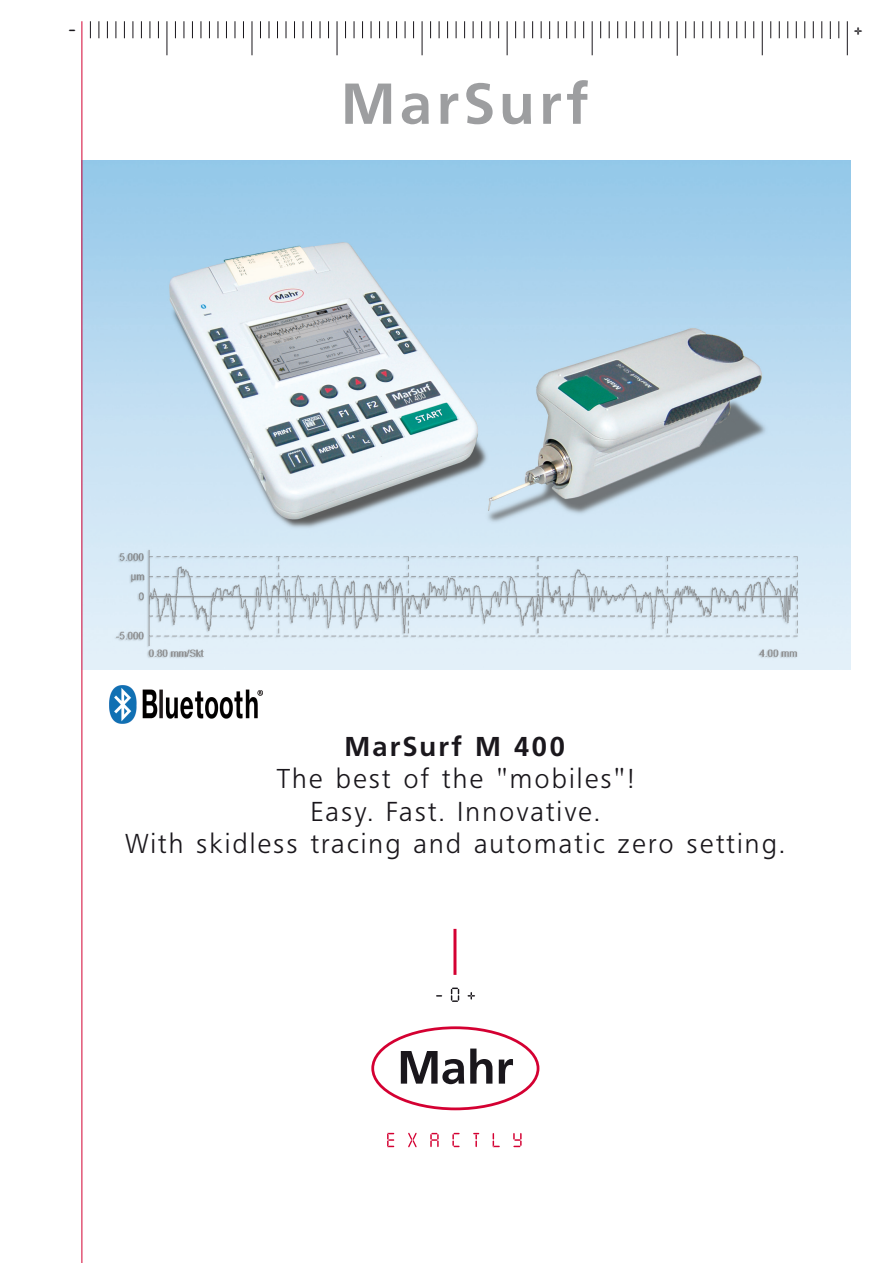
<style>
.page{position:relative;width:893px;height:1263px;background:#fff}
.page>*{position:absolute;margin:0;border:0;box-sizing:border-box;transform-origin:0 0}
.t1{font:700 57px "Frutiger BQ";letter-spacing:.1em;color:#9d9ea0}
.t2{font:300 27px/32.4px "Frutiger BQ";letter-spacing:.1em;color:#1a171c;text-align:center}
.t3{font:700 27px "Frutiger BQ";letter-spacing:.1em;color:#1a171c}
.t4{font:18px "Digital ICG";color:#1a171c}
</style>
<div class="page">
<img style="left:83px;top:160px;width:767px;height:509px">
<svg style="left:387px;top:1133px;width:7px;height:14px"></svg>
<svg style="left:408px;top:1133px;width:8px;height:14px"></svg>
<svg style="left:430px;top:1133px;width:9px;height:14px"></svg>
<svg style="left:452px;top:1133px;width:8px;height:14px"></svg>
<svg style="left:473px;top:1133px;width:6px;height:14px"></svg>
<svg style="left:493px;top:1133px;width:7px;height:14px"></svg>
<svg style="left:513px;top:1133px;width:9px;height:14px"></svg>
<div style="left:371px;top:1026px;width:168px;height:84px;border:3px solid #d40032;border-radius:50%"></div>
<svg style="left:401px;top:1048px;width:112px;height:36px"></svg>
<svg style="left:451px;top:987px;width:8px;height:15px"></svg>
<hr style="left:453px;top:929px;width:3px;height:46px;background:#d40032">
<svg style="left:467px;top:992px;width:8px;height:8px"></svg>
<svg style="left:90px;top:21px;width:1px;height:17px"></svg>
<svg style="left:99px;top:21px;width:1px;height:17px"></svg>
<svg style="left:107px;top:21px;width:1px;height:17px"></svg>
<svg style="left:116px;top:21px;width:1px;height:17px"></svg>
<svg style="left:124px;top:21px;width:1px;height:17px"></svg>
<svg style="left:133px;top:21px;width:1px;height:17px"></svg>
<svg style="left:141px;top:21px;width:1px;height:17px"></svg>
<svg style="left:150px;top:21px;width:1px;height:17px"></svg>
<svg style="left:158px;top:21px;width:1px;height:17px"></svg>
<hr style="left:167px;top:21px;width:1px;height:34px;background:#1a171c">
<svg style="left:184px;top:21px;width:1px;height:17px"></svg>
<svg style="left:192px;top:21px;width:1px;height:17px"></svg>
<svg style="left:201px;top:21px;width:1px;height:17px"></svg>
<svg style="left:209px;top:21px;width:1px;height:17px"></svg>
<svg style="left:218px;top:21px;width:1px;height:17px"></svg>
<svg style="left:226px;top:21px;width:1px;height:17px"></svg>
<svg style="left:235px;top:21px;width:1px;height:17px"></svg>
<svg style="left:243px;top:21px;width:1px;height:17px"></svg>
<hr style="left:252px;top:21px;width:1px;height:34px;background:#1a171c">
<svg style="left:260px;top:21px;width:1px;height:17px"></svg>
<svg style="left:277px;top:21px;width:1px;height:17px"></svg>
<svg style="left:286px;top:21px;width:1px;height:17px"></svg>
<svg style="left:294px;top:21px;width:1px;height:17px"></svg>
<svg style="left:303px;top:21px;width:1px;height:17px"></svg>
<svg style="left:311px;top:21px;width:1px;height:17px"></svg>
<svg style="left:320px;top:21px;width:1px;height:17px"></svg>
<svg style="left:328px;top:21px;width:1px;height:17px"></svg>
<hr style="left:337px;top:21px;width:1px;height:34px;background:#1a171c">
<svg style="left:345px;top:21px;width:1px;height:17px"></svg>
<svg style="left:354px;top:21px;width:1px;height:17px"></svg>
<svg style="left:371px;top:21px;width:1px;height:17px"></svg>
<svg style="left:379px;top:21px;width:1px;height:17px"></svg>
<svg style="left:388px;top:21px;width:1px;height:17px"></svg>
<svg style="left:396px;top:21px;width:1px;height:17px"></svg>
<svg style="left:405px;top:21px;width:1px;height:17px"></svg>
<svg style="left:413px;top:21px;width:1px;height:17px"></svg>
<hr style="left:422px;top:21px;width:1px;height:34px;background:#1a171c">
<svg style="left:430px;top:21px;width:1px;height:17px"></svg>
<svg style="left:439px;top:21px;width:1px;height:17px"></svg>
<svg style="left:447px;top:21px;width:1px;height:17px"></svg>
<svg style="left:464px;top:21px;width:1px;height:17px"></svg>
<svg style="left:473px;top:21px;width:1px;height:17px"></svg>
<svg style="left:481px;top:21px;width:1px;height:17px"></svg>
<svg style="left:490px;top:21px;width:1px;height:17px"></svg>
<svg style="left:498px;top:21px;width:1px;height:17px"></svg>
<hr style="left:507px;top:21px;width:1px;height:34px;background:#1a171c">
<svg style="left:515px;top:21px;width:1px;height:17px"></svg>
<svg style="left:524px;top:21px;width:1px;height:17px"></svg>
<svg style="left:532px;top:21px;width:1px;height:17px"></svg>
<svg style="left:541px;top:21px;width:1px;height:17px"></svg>
<svg style="left:558px;top:21px;width:1px;height:17px"></svg>
<svg style="left:566px;top:21px;width:1px;height:17px"></svg>
<svg style="left:575px;top:21px;width:1px;height:17px"></svg>
<svg style="left:583px;top:21px;width:1px;height:17px"></svg>
<hr style="left:592px;top:21px;width:1px;height:34px;background:#1a171c">
<svg style="left:600px;top:21px;width:1px;height:17px"></svg>
<svg style="left:609px;top:21px;width:1px;height:17px"></svg>
<svg style="left:617px;top:21px;width:1px;height:17px"></svg>
<svg style="left:626px;top:21px;width:1px;height:17px"></svg>
<svg style="left:634px;top:21px;width:1px;height:17px"></svg>
<svg style="left:651px;top:21px;width:1px;height:17px"></svg>
<svg style="left:660px;top:21px;width:1px;height:17px"></svg>
<svg style="left:668px;top:21px;width:1px;height:17px"></svg>
<hr style="left:677px;top:21px;width:1px;height:35px;background:#1a171c">
<svg style="left:685px;top:21px;width:1px;height:17px"></svg>
<svg style="left:694px;top:21px;width:1px;height:17px"></svg>
<svg style="left:702px;top:21px;width:1px;height:17px"></svg>
<svg style="left:711px;top:21px;width:1px;height:17px"></svg>
<svg style="left:719px;top:21px;width:1px;height:17px"></svg>
<svg style="left:728px;top:21px;width:1px;height:17px"></svg>
<svg style="left:745px;top:21px;width:1px;height:17px"></svg>
<svg style="left:753px;top:21px;width:1px;height:17px"></svg>
<hr style="left:762px;top:21px;width:1px;height:34px;background:#1a171c">
<svg style="left:770px;top:21px;width:1px;height:17px"></svg>
<svg style="left:779px;top:21px;width:1px;height:17px"></svg>
<svg style="left:787px;top:21px;width:1px;height:17px"></svg>
<svg style="left:796px;top:21px;width:1px;height:17px"></svg>
<svg style="left:804px;top:21px;width:1px;height:17px"></svg>
<svg style="left:813px;top:21px;width:1px;height:17px"></svg>
<svg style="left:821px;top:21px;width:1px;height:17px"></svg>
<svg style="left:838px;top:21px;width:1px;height:17px"></svg>
<hr style="left:847px;top:21px;width:1px;height:34px;background:#1a171c">
<svg style="left:175px;top:21px;width:1px;height:17px"></svg>
<svg style="left:269px;top:21px;width:1px;height:17px"></svg>
<svg style="left:362px;top:21px;width:1px;height:17px"></svg>
<svg style="left:456px;top:21px;width:1px;height:17px"></svg>
<svg style="left:549px;top:21px;width:1px;height:18px"></svg>
<svg style="left:643px;top:21px;width:1px;height:17px"></svg>
<svg style="left:736px;top:21px;width:1px;height:17px"></svg>
<svg style="left:830px;top:21px;width:1px;height:18px"></svg>
<hr style="left:82px;top:21px;width:1px;height:1242px;background:#d40032">
<img style="left:109px;top:686px;width:153px;height:38px">
<p class="t4" style="left:68px;top:17px;width:10px">-</p>
<p class="t4" style="left:853px;top:18px;width:11px">+</p>
<h1 class="t1" style="left:342px;top:70px;width:248px">MarSurf</h1>
<p class="t3" style="left:345px;top:730px;width:222px">MarSurf M 400</p>
<p class="t2" style="left:126px;top:763px;width:660px">The best of the "mobiles"!<br>Easy. Fast. Innovative.<br>With skidless tracing and automatic zero setting.</p>
</div>
